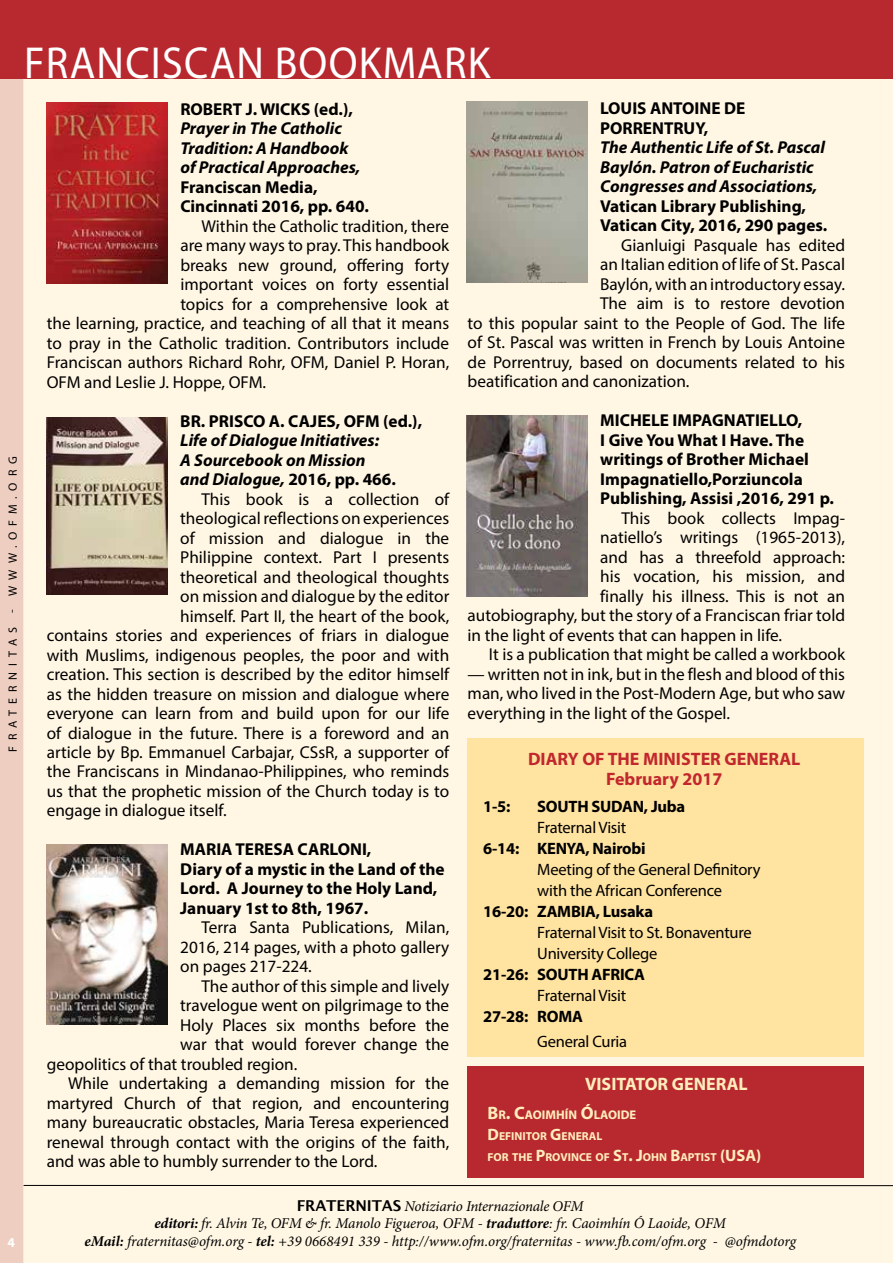
<style>
.page{position:relative;width:893px;height:1263px;background:#fff}
.page>*{position:absolute;margin:0;border:0;box-sizing:border-box;transform-origin:0 0}
.t1{font:45px "Myriad Pro";color:#fff;scale:.93 1}
.t2{font:700 18px/19.5px "Myriad Pro";color:#c1272d;text-align:center}
.t3{font:700 18px "Myriad Pro";color:#ffeebd}
.t4{font:17.25px/19.5px "Myriad Pro";color:#000;text-align:justify}
.t5{font:700 17.25px/19.5px "Myriad Pro";color:#000}
.t6{font:italic 700 17.25px/19.5px "Myriad Pro";color:#000}
.t7{font:16.5px/21px "Myriad Pro";letter-spacing:-.015em;color:#000}
.t8{font:700 16.5px "Myriad Pro";letter-spacing:-.015em;color:#000}
.t9{font:700 16.5px "Myriad Pro";color:#ffeebd}
.t10{font:italic 15px/17.7px "Minion Pro";letter-spacing:-.01em;color:#000;text-align:center}
.t11{font:700 13.5px "Myriad Pro";color:#fff}
.t12{font:700 12.6px "Myriad Pro";color:#ffeebd}
.t13{font:12px "Myriad Pro";letter-spacing:.49em;color:#000}
.t14{font:700 11.55px/21px "Myriad Pro";color:#ffeebd}
.s1{font-style:normal}
.s2{font-size:18px}
.s3{font-size:16.5px}
.s4{font-family:"Lucida Grande";font-weight:700;font-style:normal}
.s5{font-weight:700}
</style>
<div class="page">
<div style="left:0;top:78px;width:24px;height:1185px;background:#eecec1"></div>
<div style="left:0;top:0;width:24px;height:79px;background:#b8292f"></div>
<div style="left:24px;top:78px;width:869px;height:1185px;background:#fff7e4"></div>
<hr style="left:24px;top:1185px;width:869px;height:1px;background:#000">
<div style="left:0;top:0;width:893px;height:78px;background:#b8292f"></div>
<div style="left:468px;top:738px;width:396px;height:318px;background:#ffe3a0"></div>
<div style="left:468px;top:1066px;width:396px;height:111px;background:#b8292f"></div>
<img style="left:47px;top:103px;width:121px;height:180px">
<img style="left:467px;top:102px;width:120px;height:180px">
<img style="left:467px;top:416px;width:120px;height:180px">
<img style="left:47px;top:418px;width:121px;height:176px">
<img style="left:47px;top:844px;width:121px;height:181px">
<p class="t13" style="left:5px;top:752px;width:297px;rotate:-90deg">FRATERNITAS - WWW.OFM.ORG</p>
<h1 class="t1" style="left:24px;top:35px;width:50px">Franciscan</h1>
<h1 class="t1" style="left:275px;top:35px;width:30px">bookmark</h1>
<p class="t5" style="left:180px;top:99px;width:174px">ROBERT J. WICKS (ed.),</p>
<p class="t6" style="left:180px;top:118px;width:181px">Prayer in The Catholic<br>Tradition: A Handbook of Practical Approaches,</p>
<p class="t5" style="left:180px;top:176px;width:190px">Franciscan Media,<br>Cincinnati 2016, pp. 640.</p>
<p class="t4" style="left:202px;top:216px;width:249px">Within the Catholic tradition, there</p>
<p class="t4" style="left:180px;top:235px;width:270px">are many ways to pray. This handbook</p>
<p class="t4" style="left:180px;top:255px;width:270px">breaks new ground, offering forty</p>
<p class="t4" style="left:180px;top:274px;width:270px">important voices on forty essential</p>
<p class="t4" style="left:180px;top:294px;width:270px">topics for a comprehensive look at</p>
<p class="t4" style="left:47px;top:313px;width:404px">the learning, practice, and teaching of all that it means</p>
<p class="t4" style="left:47px;top:333px;width:404px">to pray in the Catholic tradition. Contributors include</p>
<p class="t4" style="left:47px;top:352px;width:404px">Franciscan authors Richard Rohr, OFM, Daniel P. Horan,</p>
<p class="t4" style="left:47px;top:372px;width:221px">OFM and Leslie J. Hoppe, OFM.</p>
<p class="t5" style="left:180px;top:410px;width:243px">BR. PRISCO A. CAJES, OFM (ed.),</p>
<p class="t6" style="left:180px;top:430px;width:201px">Life of Dialogue Initiatives:</p>
<p class="t6" style="left:180px;top:449px;width:187px">A Sourcebook on Mission</p>
<p class="t6" style="left:180px;top:469px;width:217px">and Dialogue, <span class="s1">2016, pp. 466.</span></p>
<p class="t4" style="left:202px;top:489px;width:249px">This book is a collection of</p>
<p class="t4" style="left:180px;top:508px;width:271px">theological reflections on experiences</p>
<p class="t4" style="left:180px;top:528px;width:271px">of mission and dialogue in the</p>
<p class="t4" style="left:180px;top:547px;width:270px">Philippine context. Part I presents</p>
<p class="t4" style="left:180px;top:567px;width:270px">theoretical and theological thoughts</p>
<p class="t4" style="left:180px;top:586px;width:271px">on mission and dialogue by the editor</p>
<p class="t4" style="left:180px;top:606px;width:271px">himself. Part II, the heart of the book,</p>
<p class="t4" style="left:47px;top:625px;width:404px">contains stories and experiences of friars in dialogue</p>
<p class="t4" style="left:47px;top:645px;width:404px">with Muslims, indigenous peoples, the poor and with</p>
<p class="t4" style="left:47px;top:664px;width:404px">creation. This section is described by the editor himself</p>
<p class="t4" style="left:47px;top:684px;width:404px">as the hidden treasure on mission and dialogue where</p>
<p class="t4" style="left:47px;top:703px;width:404px">everyone can learn from and build upon for our life</p>
<p class="t4" style="left:47px;top:723px;width:404px">of dialogue in the future. There is a foreword and an</p>
<p class="t4" style="left:47px;top:742px;width:404px">article by Bp. Emmanuel Carbajar, CSsR, a supporter of</p>
<p class="t4" style="left:47px;top:762px;width:404px">the Franciscans in Mindanao-Philippines, who reminds</p>
<p class="t4" style="left:47px;top:781px;width:404px">us that the prophetic mission of the Church today is to</p>
<p class="t4" style="left:47px;top:801px;width:181px">engage in dialogue itself.</p>
<p class="t5" style="left:180px;top:839px;width:266px">MARIA TERESA CARLONI,<br>Diary of a mystic in the Land of the<br>Lord. A Journey to the Holy Land,<br>January 1st to 8th, 1967.</p>
<p class="t4" style="left:180px;top:918px;width:271px;text-indent:21px">Terra Santa Publications, Milan, 2016, 214 pages, with a photo gallery on pages 217-224.</p>
<p class="t4" style="left:202px;top:976px;width:249px">The author of this simple and lively</p>
<p class="t4" style="left:180px;top:996px;width:271px">travelogue went on pilgrimage to the</p>
<p class="t4" style="left:180px;top:1015px;width:270px">Holy Places six months before the</p>
<p class="t4" style="left:180px;top:1035px;width:270px">war that would forever change the</p>
<p class="t4" style="left:47px;top:1054px;width:252px">geopolitics of that troubled region.</p>
<p class="t4" style="left:68px;top:1073px;width:383px">While undertaking a demanding mission for the</p>
<p class="t4" style="left:47px;top:1093px;width:404px">martyred Church of that region, and encountering</p>
<p class="t4" style="left:47px;top:1112px;width:404px">many bureaucratic obstacles, Maria Teresa experienced</p>
<p class="t4" style="left:47px;top:1132px;width:404px">renewal through contact with the origins of the faith,</p>
<p class="t4" style="left:47px;top:1151px;width:332px">and was able to humbly surrender to the Lord.</p>
<p class="t5" style="left:600px;top:98px;width:147px">LOUIS ANTOINE DE<br>PORRENTRUY,</p>
<p class="t6" style="left:600px;top:137px;width:226px">The Authentic Life of St. Pascal<br>Baylón. Patron of Eucharistic<br>Congresses and Associations,</p>
<p class="t5" style="left:600px;top:196px;width:229px">Vatican Library Publishing,<br>Vatican City, 2016, 290 pages.</p>
<p class="t4" style="left:621px;top:235px;width:225px">Gianluigi Pasquale has edited</p>
<p class="t4" style="left:600px;top:254px;width:247px">an Italian edition of life of St. Pascal</p>
<p class="t4" style="left:600px;top:274px;width:247px">Baylón, with an introductory essay.</p>
<p class="t4" style="left:600px;top:293px;width:247px">The aim is to restore devotion</p>
<p class="t4" style="left:468px;top:313px;width:379px">to this popular saint to the People of God. The life</p>
<p class="t4" style="left:468px;top:332px;width:379px">of St. Pascal was written in French by Louis Antoine</p>
<p class="t4" style="left:468px;top:352px;width:379px">de Porrentruy, based on documents related to his</p>
<p class="t4" style="left:468px;top:371px;width:223px">beatification and canonization.</p>
<p class="t5" style="left:600px;top:410px;width:235px">MICHELE IMPAGNATIELLO,<br>I Give You What I Have. The writings of Brother Michael<br>Impagnatiello,Porziuncola<br>Publishing, Assisi ,2016, 291 p.</p>
<p class="t4" style="left:621px;top:508px;width:225px">This book collects Impag-</p>
<p class="t4" style="left:600px;top:527px;width:246px">natiello’s writings (1965-2013),</p>
<p class="t4" style="left:600px;top:547px;width:246px">and has a threefold approach:</p>
<p class="t4" style="left:600px;top:566px;width:246px">his vocation, his mission, and</p>
<p class="t4" style="left:600px;top:586px;width:246px">finally his illness. This is not an</p>
<p class="t4" style="left:468px;top:605px;width:379px">autobiography, but the story of a Franciscan friar told</p>
<p class="t4" style="left:468px;top:625px;width:316px">in the light of events that can happen in life.</p>
<p class="t4" style="left:489px;top:644px;width:358px">It is a publication that might be called a workbook</p>
<p class="t4" style="left:468px;top:664px;width:379px">— written not in ink, but in the flesh and blood of this man, who lived in the Post-Modern Age, but who saw everything in the light of the Gospel.</p>
<p class="t2" style="left:528px;top:749px;width:274px">DIARY OF THE MINISTER GENERAL<br>February 2017</p>
<p class="t8" style="left:483px;top:795px;width:29px">1-5:</p>
<p class="t8" style="left:537px;top:795px;width:149px">SOUTH SUDAN, Juba</p>
<p class="t7" style="left:537px;top:816px;width:91px">Fraternal Visit</p>
<p class="t8" style="left:483px;top:837px;width:164px">6-14: KENYA, Nairobi</p>
<p class="t7" style="left:537px;top:858px;width:225px">Meeting of the General Definitory with the African Conference</p>
<p class="t8" style="left:483px;top:900px;width:171px">16-20: ZAMBIA, Lusaka</p>
<p class="t7" style="left:537px;top:921px;width:216px">Fraternal Visit to St. Bonaventure<br>University College</p>
<p class="t8" style="left:483px;top:963px;width:163px">21-26: SOUTH AFRICA</p>
<p class="t7" style="left:537px;top:984px;width:91px">Fraternal Visit</p>
<p class="t8" style="left:483px;top:1005px;width:101px">27-28: ROMA</p>
<p class="t7" style="left:537px;top:1031px;width:91px">General Curia</p>
<p class="t3" style="left:585px;top:1073px;width:164px">VISITATOR GENERAL</p>
<p class="t12" style="left:488px;top:1106px;width:114px"><span class="s2">B</span>R<span class="s2">. C</span>AOIMHÍN <span class="s2">Ó</span>LAOI</p>
<p class="t12" style="left:621px;top:1106px;width:16px">DE</p>
<p class="t14" style="left:488px;top:1125px;width:31px"><span class="s3">D</span>EFINITOR</p>
<p class="t14" style="left:488px;top:1125px;width:82px;text-indent:63px"><span class="s3">G</span>ENERAL<br>FOR THE <span class="s3">P</span>ROVINCE</p>
<p class="t14" style="left:595px;top:1146px;width:92px">OF <span class="s3">S</span>T<span class="s3">. J</span>OHN <span class="s3">B</span>APTIST</p>
<p class="t9" style="left:720px;top:1145px;width:43px">(USA)</p>
<p class="t11" style="left:8px;top:1233px;width:9px">4</p>
<p class="t10" style="left:84px;top:1197px;width:713px"><span class="s4">FRATERNITAS</span> Notiziario Internazionale OFM<br><span class="s5">editori:</span> fr. Alvin Te, OFM &amp; fr. Manolo Figueroa, OFM - <span class="s5">traduttore</span>: fr. Caoimhín Ó Laoide, OFM<br><span class="s5">eMail:</span> fraternitas@ofm.org - <span class="s5">tel:</span> +39 0668491 339 - http://www.ofm.org/fraternitas - www.fb.com/ofm.org - @ofmdotorg</p>
</div>
